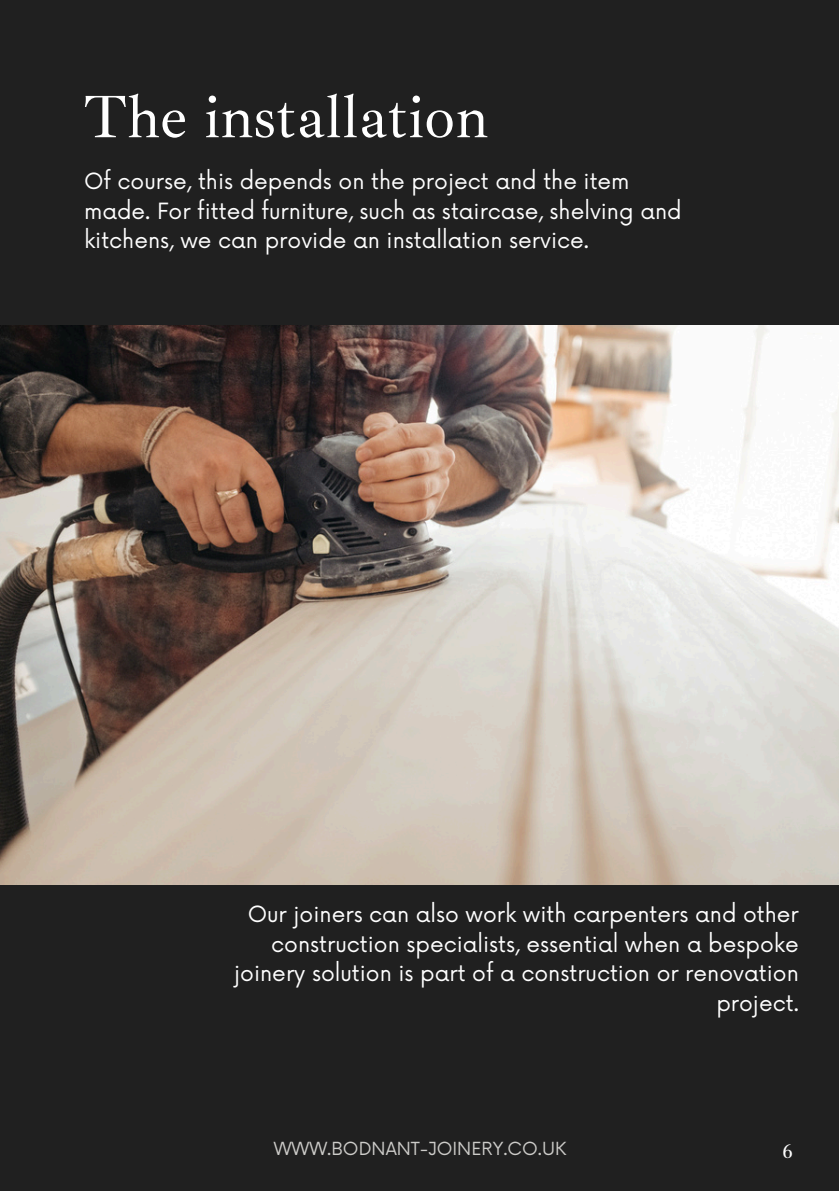
<style>
.page{position:relative;width:839px;height:1191px;background:#fff}
.page>*{position:absolute;margin:0;border:0;box-sizing:border-box;transform-origin:0 0}
.t1{font:61.4px "Ibarra Real Nova";color:#fff}
.t2{font:21.8px/29.6px "Now";color:#fff}
.t3{font:20.2px "Ibarra Real Nova";color:#fff}
.t4{font:17.6px "Now";color:#cdccc9}
</style>
<div class="page">
<div style="left:0;top:0;width:838px;height:1191px;background:#202020"></div>
<img style="left:0;top:325px;width:838px;height:560px">
<p class="t1" style="left:84px;top:79px;width:406px">The installation</p>
<h1 class="t2" style="left:84px;top:168px;width:599px">Of course, this depends on the project and the item made. For fitted furniture, such as staircase, shelving and kitchens, we can provide an installation service.</h1>
<h2 class="t2" style="left:234px;top:900px;width:566px;text-align:right">Our joiners can also work with carpenters and other construction specialists, essential when a bespoke joinery solution is part of a construction or renovation project.</h2>
<h2 class="t4" style="left:274px;top:1139px;width:294px">WWW.BODNANT-JOINERY.CO.UK</h2>
<p class="t3" style="left:782px;top:1139px;width:12px">6</p>
</div>
